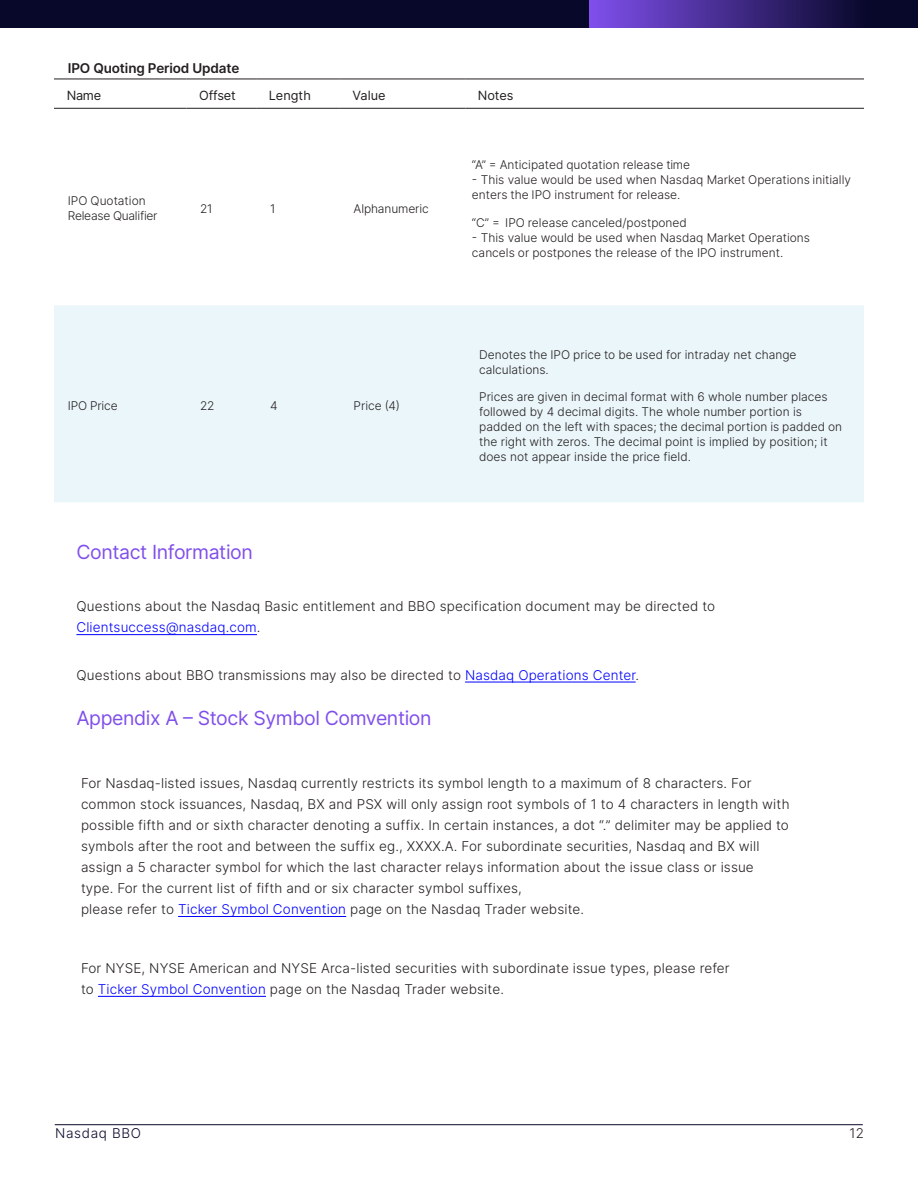
<style>
.page{position:relative;width:918px;height:1188px;background:#fff}
.page>*{position:absolute;margin:0;border:0;box-sizing:border-box;transform-origin:0 0}
.Heading_1{font:19.5px "Inter";letter-spacing:-.02em;color:#804feb}
.Body_Text{font:300 13.5px/21px "Inter";letter-spacing:.01em;color:#231f20}
.Body_Text-2{font:300 13.5px "Inter";letter-spacing:.01em;color:#00f}
.Table_Paragraph{font:600 13.5px "Inter";letter-spacing:-.01em;color:#231f20}
.t1{font:300 13.5px "Inter";letter-spacing:.05em;color:#08082a}
.Table_Heading_Semi_Bold{font:12.75px "Inter";letter-spacing:-.01em;color:#231f20}
.Table_Paragraph-2{font:300 12px/15px "Inter";color:#231f20}
.Table_Paragraph-3{font:300 12px/15px "Inter";letter-spacing:-.02em;color:#231f20}
.s1{color:#231f20}
.s2{color:#00f}
</style>
<div class="page">
<hr style="left:76px;top:634px;width:181px;height:1px;background:#00f">
<hr style="left:465px;top:682px;width:171px;height:1px;background:#00f">
<hr style="left:178px;top:916px;width:168px;height:1px;background:#00f">
<hr style="left:98px;top:996px;width:168px;height:1px;background:#00f">
<div style="left:54px;top:305px;width:810px;height:197px;background:#ebf6fa"></div>
<hr style="left:54px;top:79px;width:132px;height:1px;background:#231f20">
<hr style="left:186px;top:79px;width:70px;height:1px;background:#231f20">
<hr style="left:256px;top:79px;width:84px;height:1px;background:#231f20">
<hr style="left:340px;top:79px;width:125px;height:1px;background:#231f20">
<hr style="left:465px;top:79px;width:399px;height:1px;background:#231f20">
<hr style="left:54px;top:108px;width:132px;height:1px;background:#231f20">
<hr style="left:186px;top:108px;width:70px;height:1px;background:#231f20">
<hr style="left:256px;top:108px;width:84px;height:1px;background:#231f20">
<hr style="left:340px;top:108px;width:125px;height:1px;background:#231f20">
<hr style="left:465px;top:108px;width:399px;height:1px;background:#231f20">
<hr style="left:55px;top:1124px;width:808px;height:1px;background:#08082a">
<div style="left:0;top:0;width:918px;height:28px;background:#08082a"></div>
<svg style="left:589px;top:0;width:265px;height:28px;background:#472d90"></svg>
<p class="Table_Paragraph" style="left:68px;top:58px;width:173px">IPO Quoting Period Update</p>
<p class="Table_Heading_Semi_Bold" style="left:67px;top:86px;width:36px">Name</p>
<p class="Table_Heading_Semi_Bold" style="left:199px;top:86px;width:38px">Offset</p>
<p class="Table_Heading_Semi_Bold" style="left:269px;top:86px;width:44px">Length</p>
<p class="Table_Heading_Semi_Bold" style="left:353px;top:86px;width:35px">Value</p>
<p class="Table_Heading_Semi_Bold" style="left:478px;top:86px;width:37px">Notes</p>
<p class="Table_Paragraph-3" style="left:68px;top:193px;width:91px">IPO Quotation<br>Release Qualifier</p>
<p class="Table_Paragraph-2" style="left:200px;top:201px;width:14px">21</p>
<p class="Table_Paragraph-2" style="left:270px;top:201px;width:7px">1</p>
<p class="Table_Paragraph-2" style="left:354px;top:201px;width:77px">Alphanumeric</p>
<p class="Table_Paragraph-2" style="left:68px;top:398px;width:51px">IPO Price</p>
<p class="Table_Paragraph-2" style="left:200px;top:398px;width:16px">22</p>
<p class="Table_Paragraph-2" style="left:270px;top:398px;width:9px">4</p>
<p class="Table_Paragraph-2" style="left:354px;top:398px;width:48px">Price (4)</p>
<p class="Heading_1" style="left:76px;top:538px;width:178px">Contact Information</p>
<p class="Table_Paragraph-2" style="left:472px;top:157px;width:220px">“A” = Anticipated quotation release time</p>
<p class="Table_Paragraph-2" style="left:472px;top:172px;width:380px">- This value would be used when Nasdaq Market Operations initially enters the IPO instrument for release.</p>
<p class="Table_Paragraph-2" style="left:472px;top:215px;width:216px">“C” = IPO release canceled/postponed</p>
<p class="Table_Paragraph-2" style="left:472px;top:230px;width:340px">- This value would be used when Nasdaq Market Operations cancels or postpones the release of the IPO instrument.</p>
<p class="Table_Paragraph-2" style="left:479px;top:347px;width:319px">Denotes the IPO price to be used for intraday net change calculations.</p>
<p class="Table_Paragraph-2" style="left:479px;top:389px;width:365px">Prices are given in decimal format with 6 whole number places followed by 4 decimal digits. The whole number portion is padded on the left with spaces; the decimal portion is padded on the right with zeros. The decimal point is implied by position; it does not appear inside the price field.</p>
<p class="Body_Text" style="left:76px;top:596px;width:640px">Questions about the Nasdaq Basic entitlement and BBO specification document may be directed to</p>
<p class="Body_Text-2" style="left:76px;top:618px;width:186px">Clientsuccess@nasdaq.com<span class="s1">.</span></p>
<p class="Body_Text" style="left:76px;top:664px;width:564px">Questions about BBO transmissions may also be directed to <span class="s2">Nasdaq Operations Center</span>.</p>
<p class="Heading_1" style="left:76px;top:703px;width:357px">Appendix A – Stock Symbol Comvention</p>
<p class="Body_Text" style="left:81px;top:773px;width:710px">For Nasdaq-listed issues, Nasdaq currently restricts its symbol length to a maximum of 8 characters. For common stock issuances, Nasdaq, BX and PSX will only assign root symbols of 1 to 4 characters in length with possible fifth and or sixth character denoting a suffix. In certain instances, a dot “.” delimiter may be applied to symbols after the root and between the suffix eg., XXXX.A. For subordinate securities, Nasdaq and BX will</p>
<p class="Body_Text" style="left:81px;top:857px;width:674px">assign a 5 character symbol for which the last character relays information about the issue class or issue type. For the current list of fifth and or six character symbol suffixes,</p>
<p class="Body_Text" style="left:81px;top:899px;width:505px">please refer to <span class="s2">Ticker Symbol Convention</span> page on the Nasdaq Trader website.</p>
<p class="Body_Text" style="left:81px;top:958px;width:650px">For NYSE, NYSE American and NYSE Arca-listed securities with subordinate issue types, please refer to <span class="s2">Ticker Symbol Convention</span> page on the Nasdaq Trader website.</p>
<p class="t1" style="left:55px;top:1124px;width:88px">Nasdaq BBO</p>
<p class="Body_Text" style="left:850px;top:1122px;width:16px">12</p>
</div>
